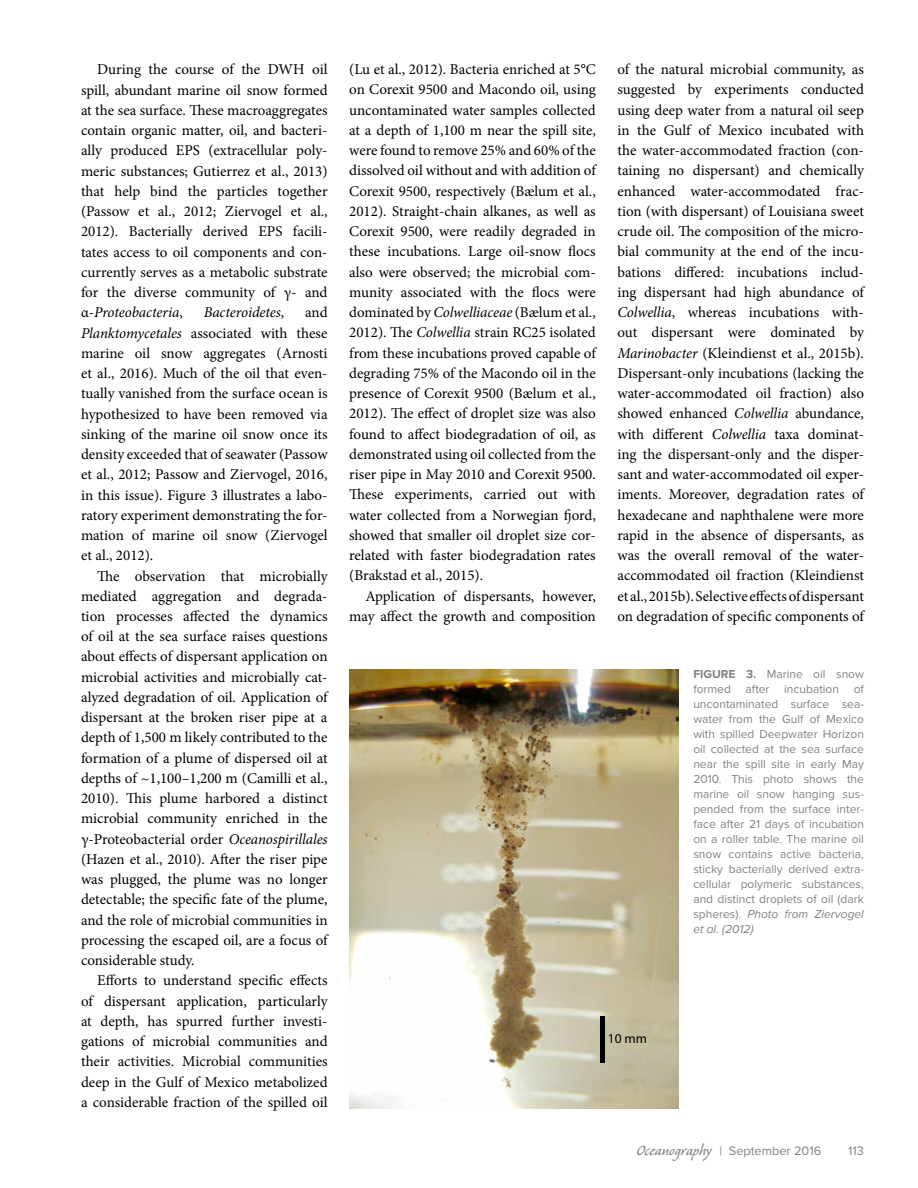
<style>
.page{position:relative;width:918px;height:1188px;background:#fff}
.page>*{position:absolute;margin:0;border:0;box-sizing:border-box;transform-origin:0 0}
.t1{font:15px/20.2px "Minion Pro";color:#000;text-align:justify}
.t2{font:italic 15px "Minion Pro";letter-spacing:-.005em;color:#000}
.t3{font:13.5px "Myriad Pro";color:#000}
.t4{font:12.75px "Proxima Nova";color:#808285}
.t5{font:12px/15px "Proxima Nova";color:#808285;text-align:justify}
.s1{font-style:italic}
.s2{font-style:normal}
.s3{font-weight:700}
.s4{font-family:"Caliban";font-size:18.75px}
</style>
<div class="page">
<img style="left:349px;top:669px;width:329px;height:439px">
<div style="left:600px;top:1016px;width:5px;height:46px;background:#000"></div>
<p class="t1" style="left:81px;top:59px;width:248px;text-indent:16px">During the course of the DWH oil spill, abundant marine oil snow formed at the sea surface. These macroaggregates contain organic matter, oil, and bacteri&shy;ally produced EPS (extracellular poly&shy;meric substances; Gutierrez et al., 2013) that help bind the particles together (Passow et al., 2012; Ziervogel et al., 2012). Bacterially derived EPS facili&shy;tates access to oil components and con&shy;currently serves as a metabolic substrate for the diverse community of γ- and α-<span class="s1">Proteobacteria</span>,</p>
<p class="t1" style="left:81px;top:302px;width:248px;text-indent:224px">and <span class="s1">Planktomycetales</span> associated with these marine oil snow aggregates (Arnosti et al., 2016). Much of the oil that even&shy;tually vanished from the surface ocean is hypothesized to have been removed via sinking of the marine oil snow once its density exceeded that of seawater (Passow et al., 2012; Passow and Ziervogel, 2016, in this issue). Figure 3 illustrates a labo&shy;ratory experiment demonstrating the for&shy;mation of marine oil snow (Ziervogel et al., 2012).</p>
<p class="t1" style="left:81px;top:566px;width:248px;text-indent:16px">The observation that microbially mediated aggregation and degrada&shy;tion processes affected the dynamics of oil at the sea surface raises questions about effects of dispersant application on microbial activities and microbially cat&shy;alyzed degradation of oil. Application of dispersant at the broken riser pipe at a depth of 1,500 m likely contributed to the formation of a plume of dispersed oil at depths of ~1,100–1,200 m (Camilli et al., 2010). This plume harbored a distinct microbial community enriched in the γ-Proteobacterial order <span class="s1">Oceanospirillales </span>(Hazen et al., 2010). After the riser pipe was plugged, the plume was no longer detectable; the specific fate of the plume, and the role of microbial communities in processing the escaped oil, are a focus of considerable study.</p>
<p class="t1" style="left:81px;top:971px;width:248px;text-indent:16px">Efforts to understand specific effects of dispersant application, particularly at depth, has spurred further investi&shy;gations of microbial communities and their activities. Microbial communities deep in the Gulf of Mexico metabolized a considerable fraction of the spilled oil</p>
<p class="t2" style="left:204px;top:302px;width:82px">Bacteroidetes<span class="s2">,</span></p>
<p class="t1" style="left:349px;top:59px;width:248px">(Lu et al., 2012). Bacteria enriched at 5°C on Corexit 9500 and Macondo oil, using uncontaminated water samples collected at a depth of 1,100 m near the spill site, were found to remove 25% and 60% of the dissolved oil without and with addition of Corexit 9500, respectively (Bælum et al., 2012). Straight-chain alkanes, as well as Corexit 9500, were readily degraded in these incubations. Large oil-snow flocs also were observed; the microbial com&shy;munity associated with the flocs were dominated by <span class="s1">Colwelliaceae</span> (Bælum et al., 2012). The <span class="s1">Colwellia</span> strain RC25 isolated from these incubations proved capable of degrading 75% of the Macondo oil in the presence of Corexit 9500 (Bælum et al., 2012). The effect of droplet size was also found to affect biodegradation of oil, as demonstrated using oil collected from the riser pipe in May 2010 and Corexit 9500.<br>These experiments, carried out with water collected from a Norwegian fjord, showed that smaller oil droplet size cor&shy;related with faster biodegradation rates (Brakstad et al., 2015).</p>
<p class="t1" style="left:349px;top:586px;width:248px;text-align:right">Application of dispersants, however, may affect the growth and composition</p>
<p class="t1" style="left:617px;top:59px;width:248px">of the natural microbial community, as suggested by experiments conducted using deep water from a natural oil seep in the Gulf of Mexico incubated with the water-accommodated fraction (con&shy;taining no dispersant) and chemically enhanced water-accommodated frac&shy;tion (with dispersant) of Louisiana sweet crude oil. The composition of the micro&shy;bial community at the end of the incu&shy;bations differed: incubations includ&shy;ing dispersant had high abundance of <span class="s1">Colwellia</span>, whereas incubations with&shy;out dispersant were dominated by <span class="s1">Marinobacter</span> (Kleindienst et al., 2015b).<br>Dispersant-only incubations (lacking the water-accommodated oil fraction) also showed enhanced <span class="s1">Colwellia</span> abundance, with different <span class="s1">Colwellia</span> taxa dominat&shy;ing the dispersant-only and the disper&shy;sant and water-accommodated oil exper&shy;iments. Moreover, degradation rates of hexadecane and naphthalene were more rapid in the absence of dispersants, as was the overall removal of the water&shy;accommodated oil fraction (Kleindienst et al., 2015b). Selective effects of dispersant on degradation of specific components of</p>
<p class="t5" style="left:693px;top:667px;width:172px"><span class="s3">FIGURE 3.</span> Marine oil snow formed after incubation of uncontaminated surface sea&shy;water from the Gulf of Mexico with spilled Deepwater Horizon oil collected at the sea surface near the spill site in early May 2010. This photo shows the marine oil snow hanging sus&shy;pended from the surface inter&shy;face after 21 days of incubation on a roller table. The marine oil snow contains active bacteria, sticky bacterially derived extra&shy;cellular polymeric substances, and distinct droplets of oil (dark spheres). <span class="s1">Photo from Ziervogel et al. (2012)</span></p>
<p class="t3" style="left:608px;top:1030px;width:41px">10 mm</p>
<p class="t4" style="left:636px;top:1143px;width:186px"><span class="s4">Oceanography</span> | September 2016</p>
<p class="t4" style="left:848px;top:1143px;width:17px">113</p>
</div>
